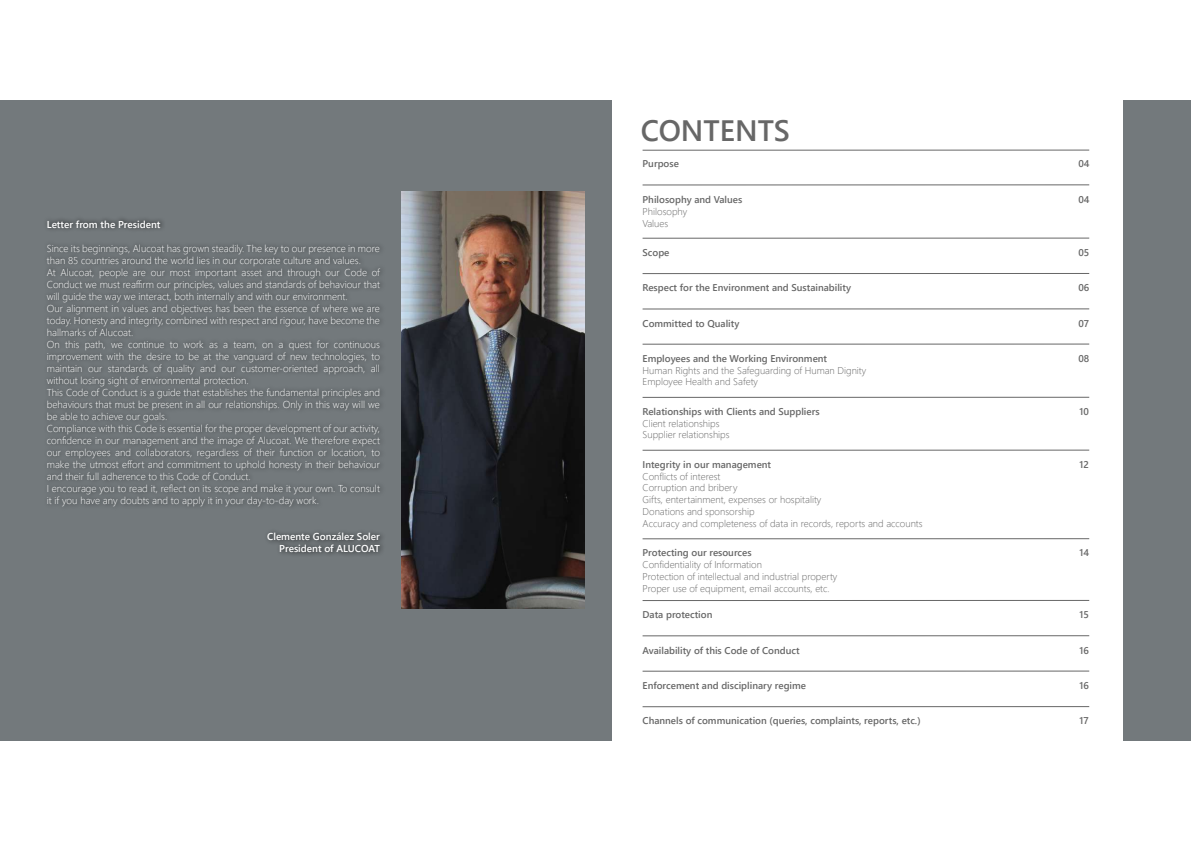
<style>
.page{position:relative;width:1191px;height:842px;background:#fff}
.page>*{position:absolute;margin:0;border:0;box-sizing:border-box;transform-origin:0 0}
.t1{font:600 29.5px "Segoe UI";color:#676767}
.t2{font:300 10px/12px "Segoe UI";color:#fff}
.t3{font:600 10px/12px "Segoe UI";color:#fff;text-align:right}
.t4{font:300 9.8px/11.8px "Segoe UI";color:#676767}
.t5{font:600 9.8px "Segoe UI";color:#676767}
</style>
<div class="page">
<div style="left:0;top:101px;width:1191px;height:640px;background:#73797c"></div>
<div style="left:43px;top:215px;width:343px;height:342px;background:#6d7376"></div>
<img style="left:401px;top:191px;width:183px;height:417px">
<div style="left:612px;top:87px;width:511px;height:672px;background:#fff"></div>
<hr style="left:642px;top:150px;width:447px;height:1px;background:#676767">
<hr style="left:642px;top:184px;width:447px;height:1px;background:#676767">
<hr style="left:642px;top:238px;width:447px;height:1px;background:#676767">
<hr style="left:642px;top:273px;width:447px;height:1px;background:#676767">
<hr style="left:642px;top:308px;width:447px;height:1px;background:#676767">
<hr style="left:642px;top:344px;width:447px;height:1px;background:#676767">
<hr style="left:642px;top:397px;width:447px;height:1px;background:#676767">
<hr style="left:642px;top:450px;width:447px;height:1px;background:#676767">
<hr style="left:642px;top:538px;width:447px;height:1px;background:#676767">
<hr style="left:642px;top:600px;width:447px;height:1px;background:#676767">
<hr style="left:642px;top:635px;width:447px;height:1px;background:#676767">
<hr style="left:642px;top:671px;width:447px;height:1px;background:#676767">
<hr style="left:642px;top:706px;width:447px;height:1px;background:#676767">
<p class="t3" style="left:47px;top:218px;width:115px">Letter from the President</p>
<p class="t2" style="left:47px;top:241px;width:335px">Since its beginnings, Alucoat has grown steadily. The key to our presence in more than 85 countries around the world lies in our corporate culture and values.<br>At Alucoat, people are our most important asset and through our Code of Conduct we must reaffirm our principles, values and standards of behaviour that will guide the way we interact, both internally and with our environment.<br>Our alignment in values and objectives has been the essence of where we are today. Honesty and integrity, combined with respect and rigour, have become the hallmarks of Alucoat.<br>On this path, we continue to work as a team, on a quest for continuous improvement with the desire to be at the vanguard of new technologies, to maintain our standards of quality and our customer-oriented approach, all without losing sight of environmental protection.<br>This Code of Conduct is a guide that establishes the fundamental principles and behaviours that must be present in all our relationships. Only in this way will we be able to achieve our goals.<br>Compliance with this Code is essential for the proper development of our activity, confidence in our management and the image of Alucoat. We therefore expect our employees and collaborators, regardless of their function or location, to make the utmost effort and commitment to uphold honesty in their behaviour and their full adherence to this Code of Conduct.<br>I encourage you to read it, reflect on its scope and make it your own. To consult it if you have any doubts and to apply it in your day-to-day work.</p>
<p class="t3" style="left:267px;top:530px;width:114px">Clemente González Soler<br>President of ALUCOAT</p>
<h1 class="t1" style="left:641px;top:103px;width:151px">CONTENTS</h1>
<p class="t5" style="left:642px;top:155px;width:38px">Purpose</p>
<p class="t5" style="left:642px;top:190px;width:101px">Philosophy and Values</p>
<p class="t4" style="left:642px;top:204px;width:46px">Philosophy<br>Values</p>
<p class="t5" style="left:642px;top:243px;width:28px">Scope</p>
<p class="t5" style="left:642px;top:278px;width:210px">Respect for the Environment and Sustainability</p>
<p class="t5" style="left:642px;top:314px;width:98px">Committed to Quality</p>
<p class="t5" style="left:642px;top:349px;width:186px">Employees and the Working Environment</p>
<p class="t4" style="left:642px;top:363px;width:225px">Human Rights and the Safeguarding of Human Dignity<br>Employee Health and Safety</p>
<p class="t5" style="left:642px;top:402px;width:179px">Relationships with Clients and Suppliers</p>
<p class="t4" style="left:642px;top:416px;width:88px">Client relationships<br>Supplier relationships</p>
<p class="t5" style="left:642px;top:455px;width:130px">Integrity in our management</p>
<p class="t4" style="left:642px;top:469px;width:282px">Conflicts of interest<br>Corruption and bribery<br>Gifts, entertainment, expenses or hospitality<br>Donations and sponsorship<br>Accuracy and completeness of data in records, reports and accounts</p>
<p class="t5" style="left:642px;top:544px;width:111px">Protecting our resources</p>
<p class="t4" style="left:642px;top:558px;width:196px">Confidentiality of Information<br>Protection of intellectual and industrial property<br>Proper use of equipment, email accounts, etc.</p>
<p class="t5" style="left:642px;top:605px;width:71px">Data protection</p>
<p class="t5" style="left:642px;top:641px;width:159px">Availability of this Code of Conduct</p>
<p class="t5" style="left:642px;top:676px;width:165px">Enforcement and disciplinary regime</p>
<p class="t5" style="left:642px;top:711px;width:279px">Channels of communication (queries, complaints, reports, etc.)</p>
<p class="t5" style="left:1078px;top:155px;width:13px">04</p>
<p class="t5" style="left:1078px;top:190px;width:13px">04</p>
<p class="t5" style="left:1078px;top:243px;width:12px">05</p>
<p class="t5" style="left:1078px;top:278px;width:12px">06</p>
<p class="t5" style="left:1078px;top:314px;width:12px">07</p>
<p class="t5" style="left:1078px;top:349px;width:12px">08</p>
<p class="t5" style="left:1079px;top:402px;width:11px">10</p>
<p class="t5" style="left:1079px;top:455px;width:11px">12</p>
<p class="t5" style="left:1079px;top:544px;width:11px">14</p>
<p class="t5" style="left:1079px;top:605px;width:11px">15</p>
<p class="t5" style="left:1079px;top:641px;width:11px">16</p>
<p class="t5" style="left:1079px;top:676px;width:11px">16</p>
<p class="t5" style="left:1079px;top:711px;width:11px">17</p>
</div>
